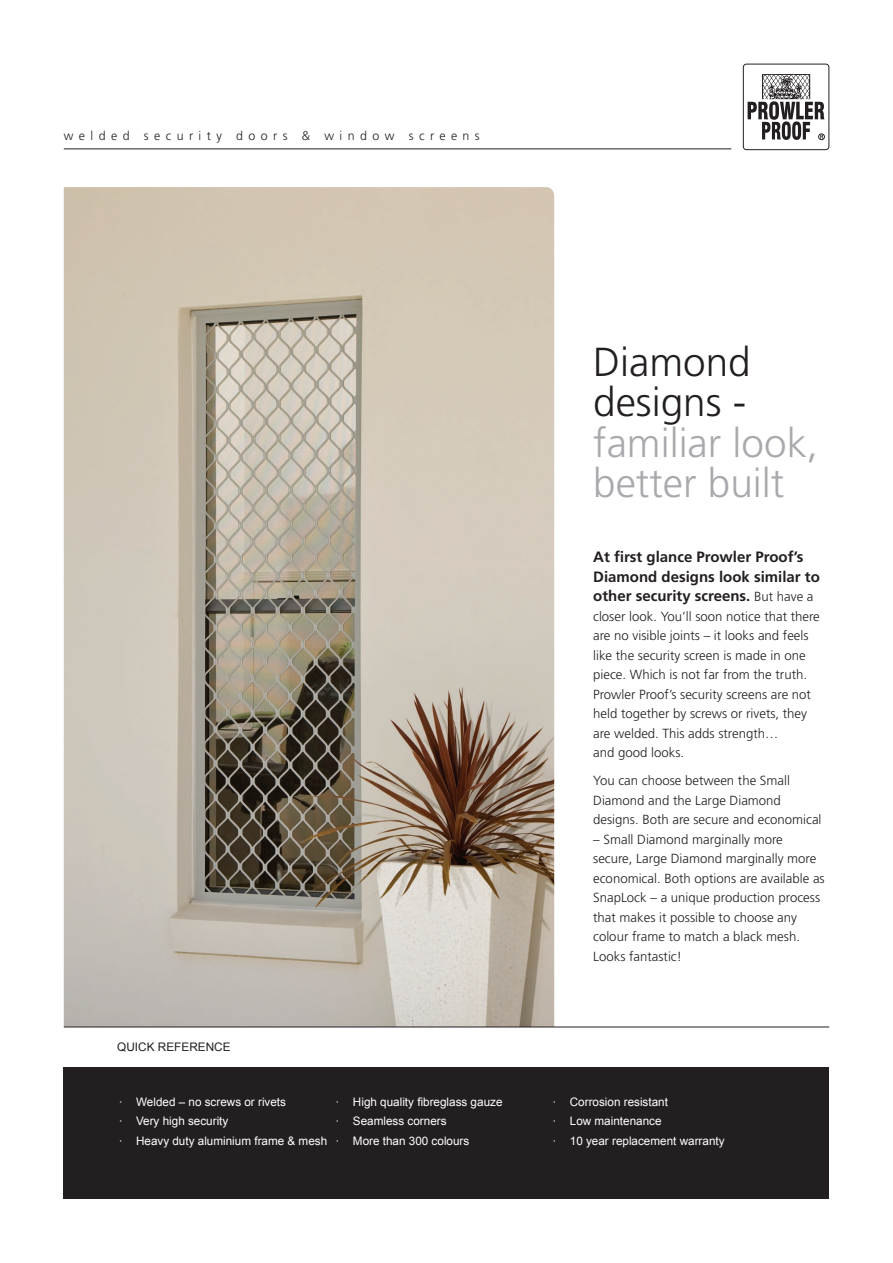
<style>
.page{position:relative;width:893px;height:1263px;background:#fff}
.page>*{position:absolute;margin:0;border:0;box-sizing:border-box;transform-origin:0 0}
.t1{font:300 40.5px/40.5px "Frutiger";color:#a8a9ad}
.t2{font:300 40.5px/40.5px "Frutiger";color:#231f20}
.t3{font:700 15px/19.5px "Frutiger CE";color:#231f20}
.t4{font:300 13.2px/19.5px "Frutiger";color:#231f20}
.t5{font:300 12.45px "Frutiger";letter-spacing:.435em;color:#231f20}
.t6{font:11.85px "Arial";color:#231f20}
.t7{font:11.7px/19.5px "Arial";color:#fff}
.s1{font-family:"Frutiger";font-weight:300;font-size:13.2px}
</style>
<div class="page">
<img style="left:64px;top:187px;width:490px;height:840px">
<div style="left:64px;top:1067px;width:765px;height:132px;background:#231f20"></div>
<hr style="left:64px;top:1027px;width:765px;height:1px;background:#231f20">
<div style="left:743px;top:64px;width:86px;height:86px;border:1px solid #231f20;border-radius:3px"></div>
<svg style="left:748px;top:74px;width:77px;height:66px"></svg>
<hr style="left:64px;top:149px;width:667px;height:1px;background:#231f20">
<p class="t5" style="left:64px;top:129px;width:418px">welded security doors &amp; window screens</p>
<p class="t6" style="left:117px;top:1039px;width:115px">QUICK REFERENCE</p>
<h1 class="t2" style="left:593px;top:342px;width:159px">Diamond designs -</h1>
<h1 class="t1" style="left:593px;top:423px;width:226px">familiar look, better built</h1>
<p class="t3" style="left:593px;top:547px;width:228px">At first glance Prowler Proof’s<br>Diamond designs look similar to other security screens. <span class="s1">But have a</span></p>
<p class="t4" style="left:593px;top:606px;width:228px">closer look. You’ll soon notice that there are no visible joints – it looks and feels like the security screen is made in one piece. Which is not far from the truth.<br>Prowler Proof’s security screens are not held together by screws or rivets, they are welded. This adds strength…<br>and good looks.</p>
<p class="t4" style="left:593px;top:771px;width:230px">You can choose between the Small<br>Diamond and the Large Diamond designs. Both are secure and economical</p>
<p class="t4" style="left:593px;top:829px;width:233px">– Small Diamond marginally more secure, Large Diamond marginally more economical. Both options are available as SnapLock – a unique production process that makes it possible to choose any colour frame to match a black mesh.<br>Looks fantastic!</p>
<p class="t7" style="left:119px;top:1092px;width:210px">· Welded – no screws or rivets<br>· Very high security<br>· Heavy duty aluminium frame &amp; mesh</p>
<p class="t7" style="left:336px;top:1092px;width:168px">· High quality fibreglass gauze · Seamless corners<br>· More than 300 colours</p>
<p class="t7" style="left:553px;top:1092px;width:173px">· Corrosion resistant<br>· Low maintenance<br>· 10 year replacement warranty</p>
</div>
